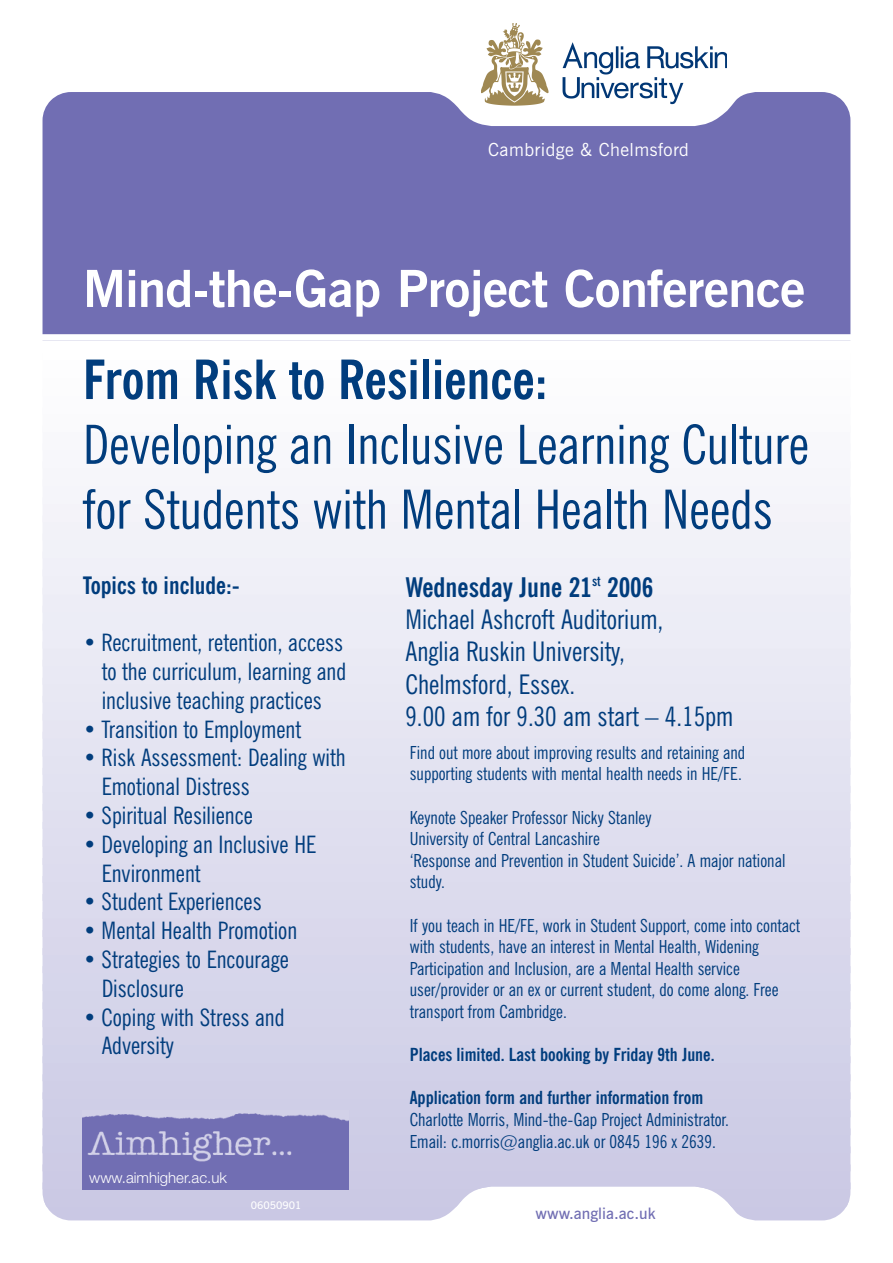
<style>
.page{position:relative;width:893px;height:1263px;background:#fff}
.page>*{position:absolute;margin:0;border:0;box-sizing:border-box;transform-origin:0 0}
.t1{font:condensed 54px/64.8px "News Gothic BT";color:#013d7d}
.t2{font:700 condensed 54px "News Gothic BT";color:#013d7d}
.t3{font:700 51px "News Gothic BT";letter-spacing:-.01em;color:#fff}
.t4{font:condensed 27px/32.4px "News Gothic BT";color:#013d7d}
.t5{font:condensed 24px/28.8px "News Gothic BT";color:#013d7d}
.t6{font:700 condensed 24px "News Gothic BT";color:#013d7d}
.t7{font:condensed 18px/21.6px "News Gothic BT";color:#013d7d}
.t8{font:700 condensed 18px "News Gothic BT";color:#013d7d}
.t9{font:18px "News Gothic BT";letter-spacing:.025em;color:#fff}
.t10{font:600 15.75px "News Gothic BT";color:#716eb3}
.t11{font:300 15px "Helvetica Neue";color:#fff}
.t12{font:600 10.5px "News Gothic BT";color:#fff}
.s1{font-weight:700}
</style>
<div class="page">
<svg style="left:47px;top:1207px;width:799px;height:13px;fill:#cac8e4"></svg>
<svg style="left:43px;top:1189px;width:807px;height:18px;fill:#cbc9e4"></svg>
<div style="left:43px;top:1165px;width:807px;height:24px;background:#cccae5"></div>
<div style="left:43px;top:1147px;width:807px;height:24px;background:#cdcbe5"></div>
<div style="left:43px;top:1129px;width:807px;height:24px;background:#cdcce6"></div>
<div style="left:43px;top:1111px;width:807px;height:24px;background:#cecde6"></div>
<div style="left:43px;top:1093px;width:807px;height:24px;background:#cfcee7"></div>
<div style="left:43px;top:1075px;width:807px;height:24px;background:#d0cfe7"></div>
<div style="left:43px;top:1057px;width:807px;height:24px;background:#d1d0e8"></div>
<div style="left:43px;top:1039px;width:807px;height:24px;background:#d2d2e9"></div>
<div style="left:43px;top:1021px;width:807px;height:24px;background:#d4d3e9"></div>
<div style="left:43px;top:1003px;width:807px;height:23px;background:#d5d4ea"></div>
<div style="left:43px;top:985px;width:807px;height:23px;background:#d5d5ea"></div>
<div style="left:43px;top:967px;width:807px;height:23px;background:#d6d6eb"></div>
<div style="left:43px;top:949px;width:807px;height:23px;background:#d7d6eb"></div>
<div style="left:43px;top:931px;width:807px;height:23px;background:#d9d7eb"></div>
<div style="left:43px;top:912px;width:807px;height:24px;background:#dad8ec"></div>
<div style="left:43px;top:894px;width:807px;height:24px;background:#dbdaed"></div>
<div style="left:43px;top:876px;width:807px;height:24px;background:#dcdbed"></div>
<div style="left:43px;top:858px;width:807px;height:24px;background:#dddcee"></div>
<div style="left:43px;top:840px;width:807px;height:24px;background:#deddee"></div>
<div style="left:43px;top:822px;width:807px;height:24px;background:#dfdeef"></div>
<div style="left:43px;top:804px;width:807px;height:24px;background:#e0dfef"></div>
<div style="left:43px;top:786px;width:807px;height:24px;background:#e1e1f0"></div>
<div style="left:43px;top:768px;width:807px;height:24px;background:#e2e2f1"></div>
<div style="left:43px;top:750px;width:807px;height:24px;background:#e3e3f1"></div>
<div style="left:43px;top:732px;width:807px;height:24px;background:#e4e4f2"></div>
<div style="left:43px;top:714px;width:807px;height:24px;background:#e6e5f2"></div>
<div style="left:43px;top:696px;width:807px;height:24px;background:#e7e7f3"></div>
<div style="left:43px;top:678px;width:807px;height:24px;background:#e8e8f3"></div>
<div style="left:43px;top:660px;width:807px;height:24px;background:#e9e9f4"></div>
<div style="left:43px;top:642px;width:807px;height:24px;background:#eaeaf4"></div>
<div style="left:43px;top:624px;width:807px;height:24px;background:#ececf6"></div>
<div style="left:43px;top:606px;width:807px;height:24px;background:#ecedf6"></div>
<div style="left:43px;top:588px;width:807px;height:24px;background:#ededf6"></div>
<div style="left:43px;top:570px;width:807px;height:24px;background:#efeff7"></div>
<div style="left:43px;top:552px;width:807px;height:24px;background:#f0f0f8"></div>
<div style="left:43px;top:534px;width:807px;height:24px;background:#f1f2f8"></div>
<div style="left:43px;top:516px;width:807px;height:24px;background:#f2f2f8"></div>
<div style="left:43px;top:498px;width:807px;height:24px;background:#f4f3f9"></div>
<div style="left:43px;top:480px;width:807px;height:24px;background:#f5f5fa"></div>
<div style="left:43px;top:462px;width:807px;height:24px;background:#f6f6fa"></div>
<div style="left:43px;top:444px;width:807px;height:24px;background:#f7f7fb"></div>
<div style="left:43px;top:426px;width:807px;height:24px;background:#f8f8fb"></div>
<div style="left:43px;top:408px;width:807px;height:24px;background:#fafafc"></div>
<div style="left:43px;top:390px;width:807px;height:24px;background:#fbfbfd"></div>
<img style="left:481px;top:24px;width:245px;height:68px">
<div style="left:43px;top:92px;width:807px;height:242px;background:#716eb3"></div>
<img style="left:83px;top:1113px;width:266px;height:77px">
<p class="t9" style="left:488px;top:140px;width:202px">Cambridge &amp; Chelmsford</p>
<h2 class="t3" style="left:83px;top:260px;width:724px">Mind-the-Gap Project Conference</h2>
<h1 class="t2" style="left:83px;top:349px;width:466px">From Risk to Resilience:</h1>
<h1 class="t1" style="left:83px;top:413px;width:728px">Developing an Inclusive Learning Culture for Students with Mental Health Needs</h1>
<h3 class="t6" style="left:83px;top:571px;width:159px">Topics to include:-</h3>
<h3 class="t5" style="left:102px;top:628px;width:246px;text-indent:-19px">• Recruitment, retention, access to the curriculum, learning and inclusive teaching practices</h3>
<h3 class="t5" style="left:83px;top:715px;width:220px">• Transition to Employment</h3>
<h3 class="t5" style="left:102px;top:744px;width:246px;text-indent:-19px">• Risk Assessment: Dealing with<br>Emotional Distress</h3>
<h3 class="t5" style="left:83px;top:801px;width:171px">• Spiritual Resilience</h3>
<h3 class="t5" style="left:102px;top:830px;width:216px;text-indent:-19px">• Developing an Inclusive HE<br>Environment</h3>
<h3 class="t5" style="left:83px;top:888px;width:180px">• Student Experiences</h3>
<h3 class="t5" style="left:83px;top:916px;width:216px">• Mental Health Promotion</h3>
<h3 class="t5" style="left:102px;top:945px;width:189px;text-indent:-19px">• Strategies to Encourage<br>Disclosure</h3>
<h3 class="t5" style="left:102px;top:1003px;width:185px;text-indent:-19px">• Coping with Stress and<br>Adversity</h3>
<p class="t11" style="left:89px;top:1168px;width:139px">www.aimhigher.ac.uk</p>
<p class="t12" style="left:251px;top:1199px;width:52px">06050901</p>
<h3 class="t4" style="left:405px;top:571px;width:329px"><span class="s1">Wednesday June 21</span><sup>st</sup> <span class="s1">2006<br></span>Michael Ashcroft Auditorium,<br>Anglia Ruskin University,<br>Chelmsford, Essex.<br>9.00 am for 9.30 am start – 4.15pm</h3>
<p class="t7" style="left:410px;top:742px;width:337px">Find out more about improving results and retaining and supporting students with mental health needs in HE/FE.</p>
<p class="t7" style="left:410px;top:806px;width:377px">Keynote Speaker Professor Nicky Stanley<br>University of Central Lancashire<br>‘Response and Prevention in Student Suicide’. A major national study.</p>
<p class="t7" style="left:410px;top:914px;width:392px">If you teach in HE/FE, work in Student Support, come into contact with students, have an interest in Mental Health, Widening Participation and Inclusion, are a Mental Health service user/provider or an ex or current student, do come along. Free transport from Cambridge.</p>
<p class="t8" style="left:410px;top:1044px;width:306px">Places limited. Last booking by Friday 9th June.</p>
<p class="t8" style="left:410px;top:1088px;width:295px">Application form and further information from</p>
<p class="t7" style="left:410px;top:1109px;width:321px">Charlotte Morris, Mind-the-Gap Project Administrator.<br>Email: c.morris@anglia.ac.uk or 0845 196 x 2639.</p>
<p class="t10" style="left:536px;top:1204px;width:121px">www.anglia.ac.uk</p>
</div>
